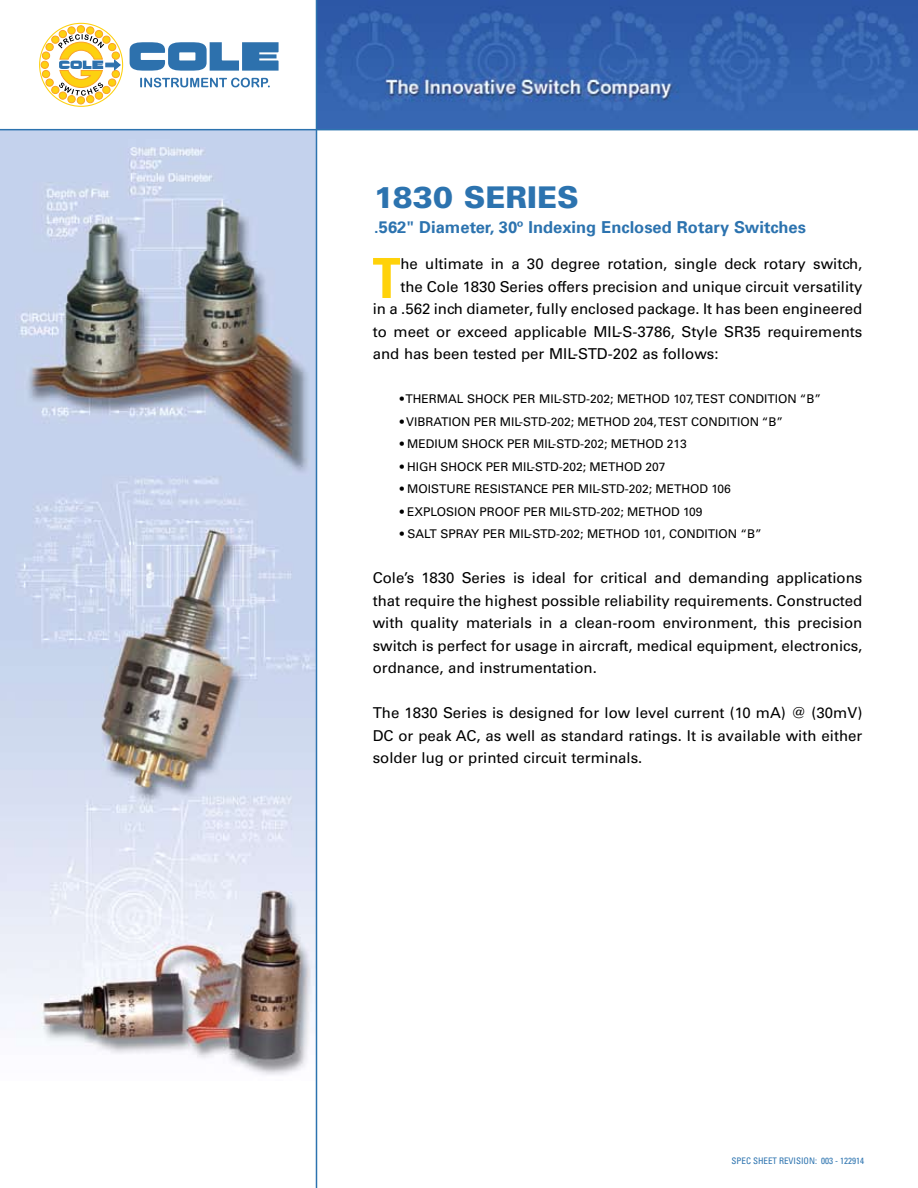
<style>
.page{position:relative;width:918px;height:1188px;background:#fff}
.page>*{position:absolute;margin:0;border:0;box-sizing:border-box;transform-origin:0 0}
.t1{font:700 condensed 55.35px "Univers LT";color:#ffd20a}
.t2{font:900 30px "Univers LT";color:#2c73af}
.t3{font:700 16.5px "Univers LT";color:#2c73af}
.t4{font:15px/22.5px "Univers LT";color:#000;text-align:justify}
.t5{font:12px "Univers LT";color:#000}
.t6{font:condensed 9px "Univers LT";color:#2c73af}
</style>
<div class="page">
<img style="left:0;top:130px;width:316px;height:1058px">
<img style="left:317px;top:0;width:601px;height:129px">
<hr style="left:0;top:129px;width:918px;height:1px;background:#2c73af">
<hr style="left:316px;top:0;width:1px;height:1188px;background:#2c73af">
<svg style="left:130px;top:42px;width:149px;height:29px"></svg>
<svg style="left:140px;top:78px;width:130px;height:9px"></svg>
<svg style="left:41px;top:25px;width:79px;height:79px"></svg>
<h2 class="t2" style="left:374px;top:178px;width:206px">1830 SERIES</h2>
<p class="t3" style="left:374px;top:218px;width:433px">.562" Diameter, 30º Indexing Enclosed Rotary Switches</p>
<h1 class="t1" style="left:373px;top:244px;width:29px">T</h1>
<p class="t4" style="left:400px;top:253px;width:464px">he ultimate in a 30 degree rotation, single deck rotary switch,</p>
<p class="t4" style="left:400px;top:275px;width:464px">the Cole 1830 Series offers precision and unique circuit versatility</p>
<p class="t4" style="left:373px;top:298px;width:491px">in a .562 inch diameter, fully enclosed package. It has been engineered</p>
<p class="t4" style="left:373px;top:320px;width:491px">to meet or exceed applicable MIL-S-3786, Style SR35 requirements</p>
<p class="t4" style="left:373px;top:343px;width:347px">and has been tested per MIL-STD-202 as follows:</p>
<p class="t5" style="left:400px;top:392px;width:423px">• THERMAL SHOCK PER MIL-STD-202; METHOD 107, TEST CONDITION “B”</p>
<p class="t5" style="left:400px;top:414px;width:385px">• VIBRATION PER MIL-STD-202; METHOD 204, TEST CONDITION “B”</p>
<p class="t5" style="left:400px;top:437px;width:289px">• MEDIUM SHOCK PER MIL-STD-202; METHOD 213</p>
<p class="t5" style="left:400px;top:459px;width:267px">• HIGH SHOCK PER MIL-STD-202; METHOD 207</p>
<p class="t5" style="left:400px;top:482px;width:333px">• MOISTURE RESISTANCE PER MIL-STD-202; METHOD 106</p>
<p class="t5" style="left:400px;top:504px;width:304px">• EXPLOSION PROOF PER MIL-STD-202; METHOD 109</p>
<p class="t5" style="left:400px;top:527px;width:363px">• SALT SPRAY PER MIL-STD-202; METHOD 101, CONDITION “B”</p>
<p class="t4" style="left:373px;top:567px;width:491px">Cole’s 1830 Series is ideal for critical and demanding applications that require the highest possible reliability requirements. Constructed with quality materials in a clean-room environment, this precision switch is perfect for usage in aircraft, medical equipment, electronics, ordnance, and instrumentation.</p>
<p class="t4" style="left:373px;top:702px;width:491px">The 1830 Series is designed for low level current (10 mA) @ (30mV)<br>DC or peak AC, as well as standard ratings. It is available with either solder lug or printed circuit terminals.</p>
<p class="t6" style="left:732px;top:1155px;width:134px">SPEC SHEET REVISION: 003 - 122914</p>
</div>
